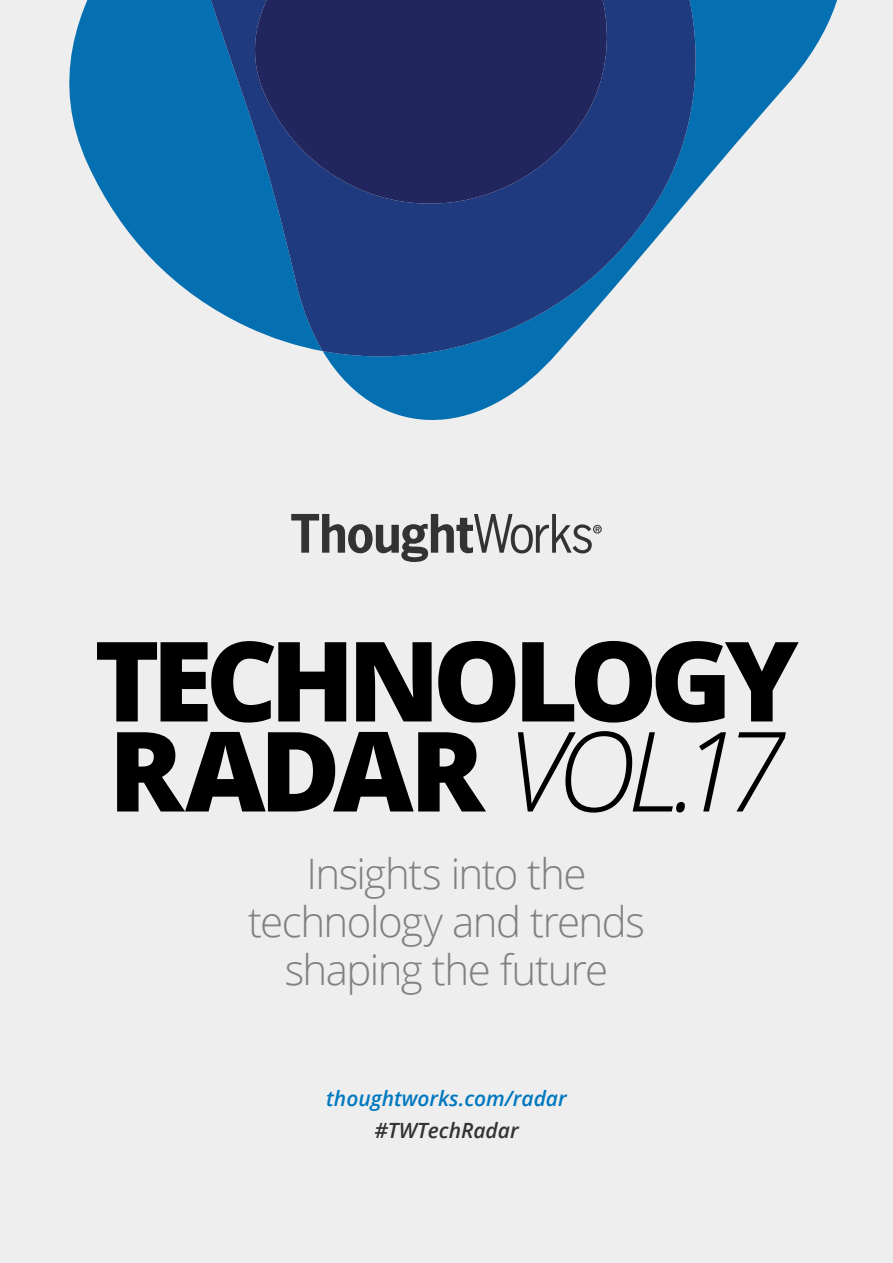
<style>
.page{position:relative;width:893px;height:1263px;background:#eee}
.page>*{position:absolute;margin:0;border:0;box-sizing:border-box;transform-origin:0 0}
.t1{font:800 111px/90px "Open Sans";letter-spacing:-.07em;color:#000}
.t2{font:300 42px/48px "Open Sans";letter-spacing:-.035em;color:#808184;text-align:center}
.t3{font:italic 600 21px "Open Sans";color:#0078bf}
.t4{font:italic 600 21px "Open Sans";color:#333}
.s1{font-weight:300;font-style:italic}
</style>
<div class="page">
<svg style="left:69px;top:0;width:121px;height:293px;fill:#0570b1"></svg>
<svg style="left:327px;top:0;width:510px;height:420px"></svg>
<svg style="left:190px;top:0;width:537px;height:358px"></svg>
<svg style="left:245px;top:0;width:379px;height:206px;background:#202d67"></svg>
<svg style="left:291px;top:514px;width:311px;height:48px"></svg>
<h1 class="t1" style="left:94px;top:630px;width:706px">TECHNOLOGY<br>RADAR <span class="s1">VOL.17</span></h1>
<p class="t2" style="left:248px;top:849px;width:398px">Insights into the technology and trends shaping the future</p>
<p class="t3" style="left:326px;top:1084px;width:242px">thoughtworks.com/radar</p>
<p class="t4" style="left:374px;top:1116px;width:146px">#TWTechRadar</p>
</div>
